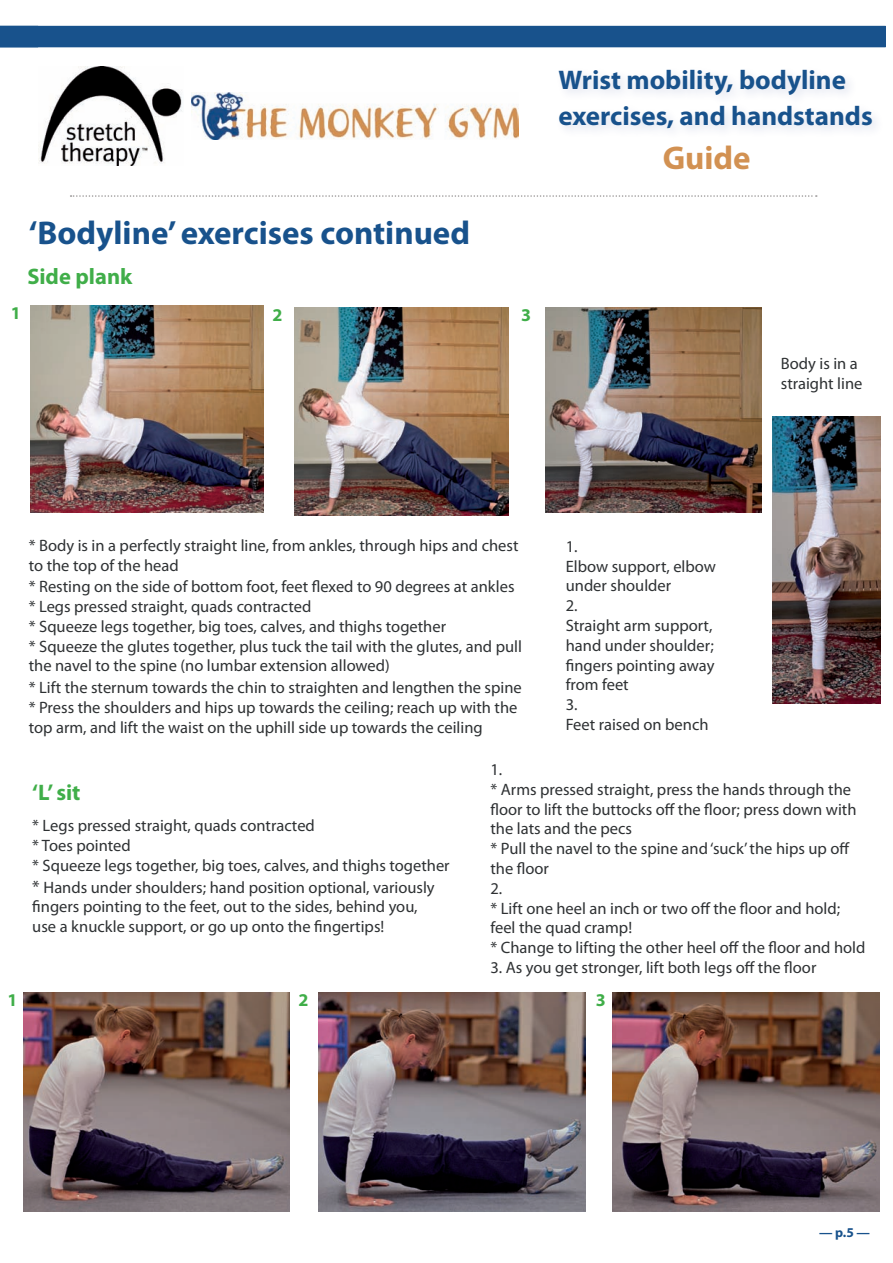
<style>
.page{position:relative;width:893px;height:1263px;background:#fff}
.page>*{position:absolute;margin:0;border:0;box-sizing:border-box;transform-origin:0 0}
.t1{font:700 33px "Myriad Pro";color:#18528c}
.t2{font:700 33px "Myriad Pro";color:#d29152}
.t3{font:700 27px/36px "Myriad Pro";color:#18528c}
.t4{font:700 22.5px "Myriad Pro";color:#40ae49}
.t5{font:700 18px "Myriad Pro";color:#40ae49}
.t6{font:16.5px/19.8px "Myriad Pro";color:#2e3133}
.t7{font:700 13.5px "Myriad Pro";color:#18528c}
.s1{font-size:18px}
</style>
<div class="page">
<svg style="left:71px;top:195px;width:746px;height:2px"></svg>
<div style="left:0;top:26px;width:885px;height:21px;background:#18528c"></div>
<img style="left:23px;top:992px;width:267px;height:219px">
<img style="left:318px;top:992px;width:267px;height:219px">
<img style="left:613px;top:992px;width:266px;height:219px">
<img style="left:38px;top:66px;width:144px;height:100px">
<div style="left:554px;top:65px;width:330px;height:76px;background:#fafbfc"></div>
<img style="left:191px;top:93px;width:327px;height:46px">
<img style="left:31px;top:305px;width:233px;height:208px">
<img style="left:294px;top:307px;width:215px;height:208px">
<img style="left:546px;top:307px;width:215px;height:206px">
<img style="left:773px;top:416px;width:108px;height:288px">
<h2 class="t3" style="left:558px;top:61px;width:316px">Wrist mobility, bodyline exercises, and handstands</h2>
<h1 class="t1" style="left:29px;top:211px;width:443px">‘Bodyline’ exercises continued</h1>
<h3 class="t4" style="left:27px;top:262px;width:107px">Side plank</h3>
<p class="t5" style="left:11px;top:301px;width:11px">1</p>
<p class="t5" style="left:273px;top:303px;width:11px">2</p>
<p class="t5" style="left:521px;top:303px;width:11px">3</p>
<h1 class="t2" style="left:663px;top:137px;width:89px">Guide</h1>
<p class="t6" style="left:781px;top:354px;width:83px">Body is in a straight line</p>
<p class="t6" style="left:29px;top:535px;width:491px">* Body is in a perfectly straight line, from ankles, through hips and chest to the top of the head</p>
<p class="t6" style="left:29px;top:576px;width:495px">* Resting on the side of bottom foot, feet flexed to 90 degrees at ankles * Legs pressed straight, quads contracted<br>* Squeeze legs together, big toes, calves, and thighs together<br>* Squeeze the glutes together, plus tuck the tail with the glutes, and pull the navel to the spine (no lumbar extension allowed)</p>
<p class="t6" style="left:29px;top:677px;width:495px">* Lift the sternum towards the chin to straighten and lengthen the spine * Press the shoulders and hips up towards the ceiling; reach up with the top arm, and lift the waist on the uphill side up towards the ceiling</p>
<p class="t6" style="left:566px;top:536px;width:152px">1.<br>Elbow support, elbow under shoulder<br>2.<br>Straight arm support, hand under shoulder; fingers pointing away from feet<br>3.<br>Feet raised on bench</p>
<h3 class="t4" style="left:32px;top:778px;width:50px">‘L’ sit</h3>
<p class="t6" style="left:32px;top:816px;width:419px">* Legs pressed straight, quads contracted<br>* Toes pointed<br>* Squeeze legs together, big toes, calves, and thighs together</p>
<p class="t6" style="left:32px;top:877px;width:404px"><span class="s1">*</span> Hands under shoulders; hand position optional, variously fingers pointing to the feet, out to the sides, behind you, use a knuckle support, or go up onto the fingertips!</p>
<p class="t6" style="left:490px;top:759px;width:376px">1.<br>* Arms pressed straight, press the hands through the floor to lift the buttocks off the floor; press down with the lats and the pecs<br>* Pull the navel to the spine and ‘suck’ the hips up off the floor<br>2.<br>* Lift one heel an inch or two off the floor and hold; feel the quad cramp!<br>* Change to lifting the other heel off the floor and hold</p>
<p class="t6" style="left:490px;top:957px;width:327px">3. As you get stronger, lift both legs off the floor</p>
<p class="t5" style="left:8px;top:988px;width:11px">1</p>
<p class="t5" style="left:299px;top:988px;width:11px">2</p>
<p class="t5" style="left:596px;top:988px;width:11px">3</p>
<p class="t7" style="left:819px;top:1223px;width:53px">— p.5 —</p>
</div>
